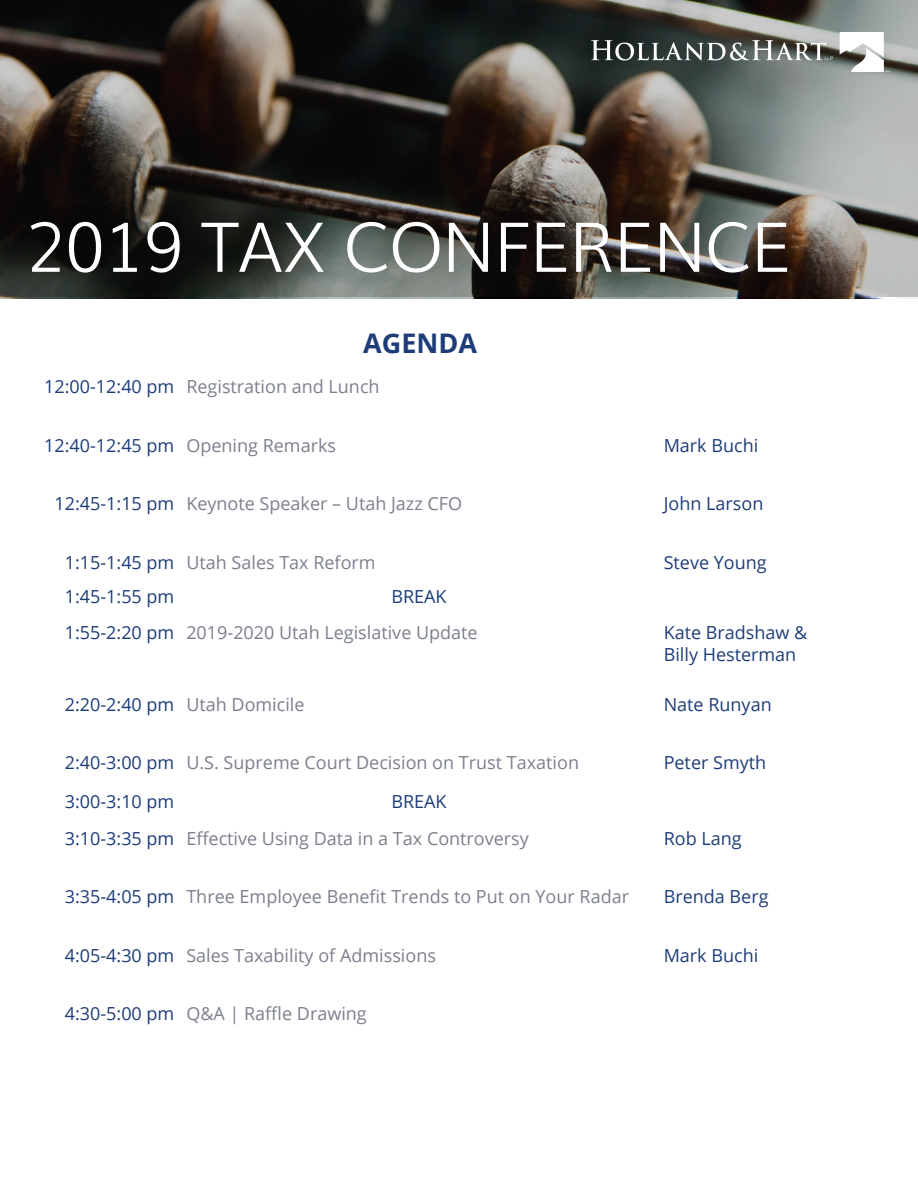
<style>
.page{position:relative;width:918px;height:1188px;background:#fff}
.page>*{position:absolute;margin:0;border:0;box-sizing:border-box;transform-origin:0 0}
.t1{font:300 69px "Muli";letter-spacing:-.02em;color:#fff}
.t2{font:700 27px "Open Sans";color:#1e3d78}
.t3{font:18px "Open Sans";color:#7c808d}
.t4{font:18px "Open Sans";color:#1e3d78}
</style>
<div class="page">
<svg style="left:0;top:0;width:918px;height:297px;background:#484540"></svg>
<img style="left:591px;top:33px;width:300px;height:38px">
<p class="t1" style="left:25px;top:192px;width:768px">2019 TAX CONFERENCE</p>
<p class="t2" style="left:363px;top:324px;width:115px">AGENDA</p>
<p class="t4" style="left:44px;top:375px;width:132px">12:00-12:40 pm</p>
<p class="t3" style="left:186px;top:375px;width:195px">Registration and Lunch</p>
<p class="t4" style="left:44px;top:433px;width:132px">12:40-12:45 pm</p>
<p class="t3" style="left:186px;top:433px;width:151px">Opening Remarks</p>
<p class="t4" style="left:664px;top:433px;width:96px">Mark Buchi</p>
<p class="t4" style="left:54px;top:491px;width:121px">12:45-1:15 pm</p>
<p class="t3" style="left:186px;top:491px;width:277px">Keynote Speaker – Utah Jazz CFO</p>
<p class="t4" style="left:664px;top:491px;width:101px">John Larson</p>
<p class="t4" style="left:65px;top:550px;width:111px">1:15-1:45 pm</p>
<p class="t3" style="left:186px;top:550px;width:191px">Utah Sales Tax Reform</p>
<p class="t4" style="left:664px;top:550px;width:105px">Steve Young</p>
<p class="t4" style="left:65px;top:584px;width:111px">1:45-1:55 pm</p>
<p class="t4" style="left:391px;top:584px;width:57px">BREAK</p>
<p class="t4" style="left:65px;top:621px;width:111px">1:55-2:20 pm</p>
<p class="t3" style="left:186px;top:621px;width:293px">2019-2020 Utah Legislative Update</p>
<p class="t4" style="left:664px;top:621px;width:145px">Kate Bradshaw &amp;</p>
<p class="t4" style="left:664px;top:642px;width:134px">Billy Hesterman</p>
<p class="t4" style="left:65px;top:692px;width:111px">2:20-2:40 pm</p>
<p class="t3" style="left:186px;top:692px;width:120px">Utah Domicile</p>
<p class="t4" style="left:664px;top:692px;width:110px">Nate Runyan</p>
<p class="t4" style="left:65px;top:750px;width:111px">2:40-3:00 pm</p>
<p class="t3" style="left:186px;top:750px;width:394px">U.S. Supreme Court Decision on Trust Taxation</p>
<p class="t4" style="left:664px;top:750px;width:104px">Peter Smyth</p>
<p class="t4" style="left:65px;top:789px;width:111px">3:00-3:10 pm</p>
<p class="t4" style="left:391px;top:789px;width:57px">BREAK</p>
<p class="t4" style="left:65px;top:826px;width:111px">3:10-3:35 pm</p>
<p class="t3" style="left:186px;top:826px;width:344px">Effective Using Data in a Tax Controversy</p>
<p class="t4" style="left:664px;top:826px;width:79px">Rob Lang</p>
<p class="t4" style="left:65px;top:885px;width:111px">3:35-4:05 pm</p>
<p class="t3" style="left:186px;top:885px;width:444px">Three Employee Benefit Trends to Put on Your Radar</p>
<p class="t4" style="left:664px;top:885px;width:106px">Brenda Berg</p>
<p class="t4" style="left:65px;top:943px;width:111px">4:05-4:30 pm</p>
<p class="t3" style="left:186px;top:943px;width:251px">Sales Taxability of Admissions</p>
<p class="t4" style="left:664px;top:943px;width:96px">Mark Buchi</p>
<p class="t4" style="left:65px;top:1001px;width:111px">4:30-5:00 pm</p>
<p class="t3" style="left:186px;top:1001px;width:182px">Q&amp;A | Raffle Drawing</p>
</div>
